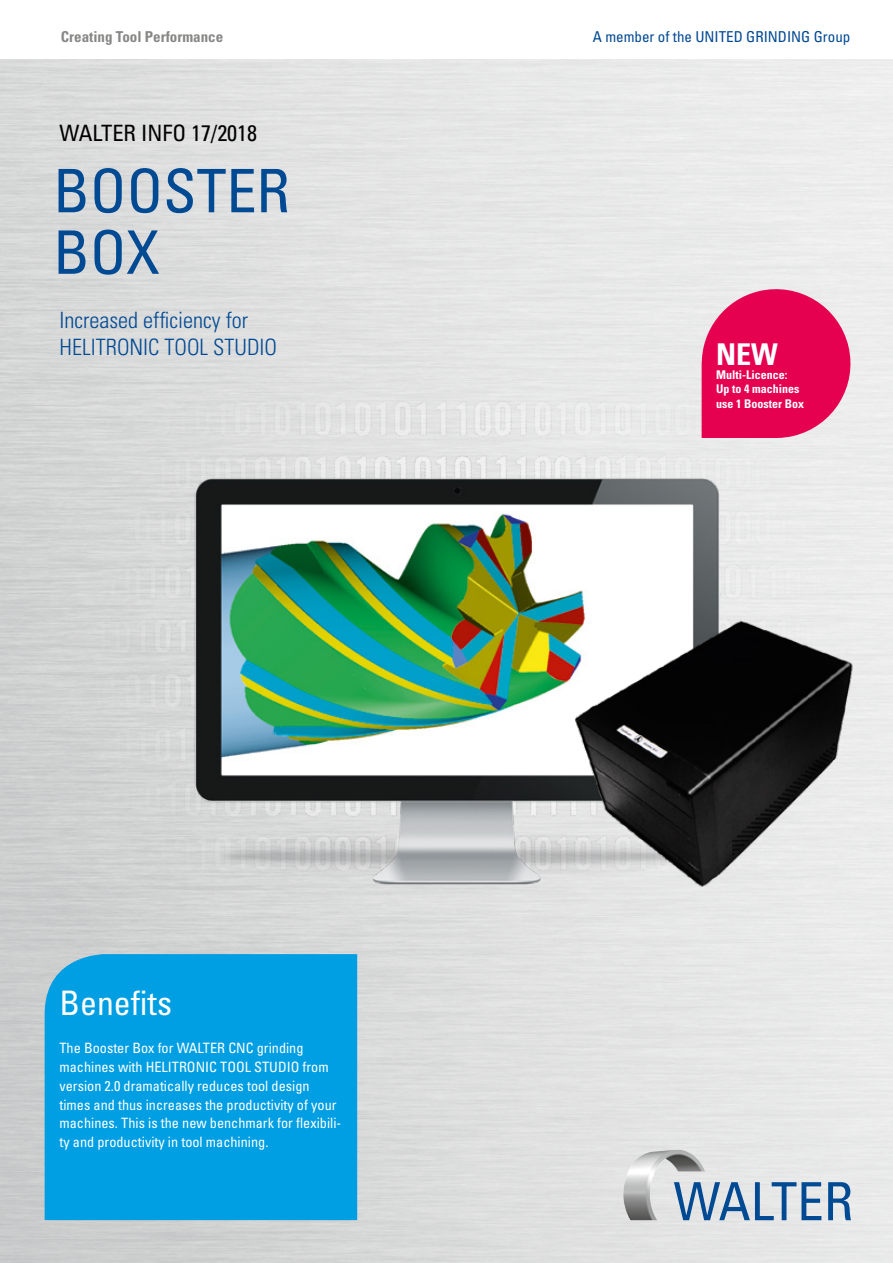
<style>
.page{position:relative;width:893px;height:1263px;background:#fff}
.page>*{position:absolute;margin:0;border:0;box-sizing:border-box;transform-origin:0 0}
.t1{font:condensed 60px/61.5px "Univers LT";color:#004993}
.t2{font:condensed 33.75px "Univers LT";color:#fff}
.t3{font:700 condensed 30px "Univers LT";color:#fff}
.t4{font:300 condensed 22.5px/27px "Univers LT";color:#004993}
.t5{font:condensed 22.5px "Univers LT";color:#000}
.t6{font:condensed 15px "Univers LT";color:#004993}
.t7{font:700 condensed 15px "Univers LT";color:#878786}
.t8{font:condensed 14.25px/18.8px "Univers LT";color:#fff}
.t9{font:700 condensed 12px/14.4px "Univers LT";color:#fff}
</style>
<div class="page">
<div style="left:45px;top:954px;width:312px;height:266px;background:#009ee3"></div>
<img style="left:158px;top:426px;width:601px;height:488px">
<img style="left:560px;top:617px;width:298px;height:273px">
<svg style="left:702px;top:282px;width:156px;height:156px;background:#e63673"></svg>
<svg style="left:705px;top:1182px;width:116px;height:38px;background:#99b1ca"></svg>
<svg style="left:828px;top:1182px;width:23px;height:38px"></svg>
<img style="left:623px;top:1150px;width:82px;height:70px">
<p class="t7" style="left:61px;top:27px;width:164px">Creating Tool Performance</p>
<p class="t6" style="left:593px;top:27px;width:259px">A member of the UNITED GRINDING Group</p>
<h3 class="t5" style="left:60px;top:119px;width:199px">WALTER INFO 17/2018</h3>
<h1 class="t1" style="left:53px;top:159px;width:238px">BOOSTER<br>BOX</h1>
<h3 class="t4" style="left:60px;top:307px;width:219px">Increased efficiency for<br>HELITRONIC TOOL STUDIO</h3>
<h2 class="t2" style="left:60px;top:982px;width:114px">Benefits</h2>
<p class="t8" style="left:60px;top:1039px;width:283px">The Booster Box for WALTER CNC grinding machines with HELITRONIC TOOL STUDIO from version 2.0 dramatically reduces tool design times and thus increases the productivity of your machines. This is the new benchmark for flexibili&shy;ty and productivity in tool machining.</p>
<h3 class="t3" style="left:716px;top:336px;width:63px">NEW</h3>
<p class="t9" style="left:716px;top:368px;width:89px">Multi-Licence:<br>Up to 4 machines use 1 Booster Box</p>
</div>
